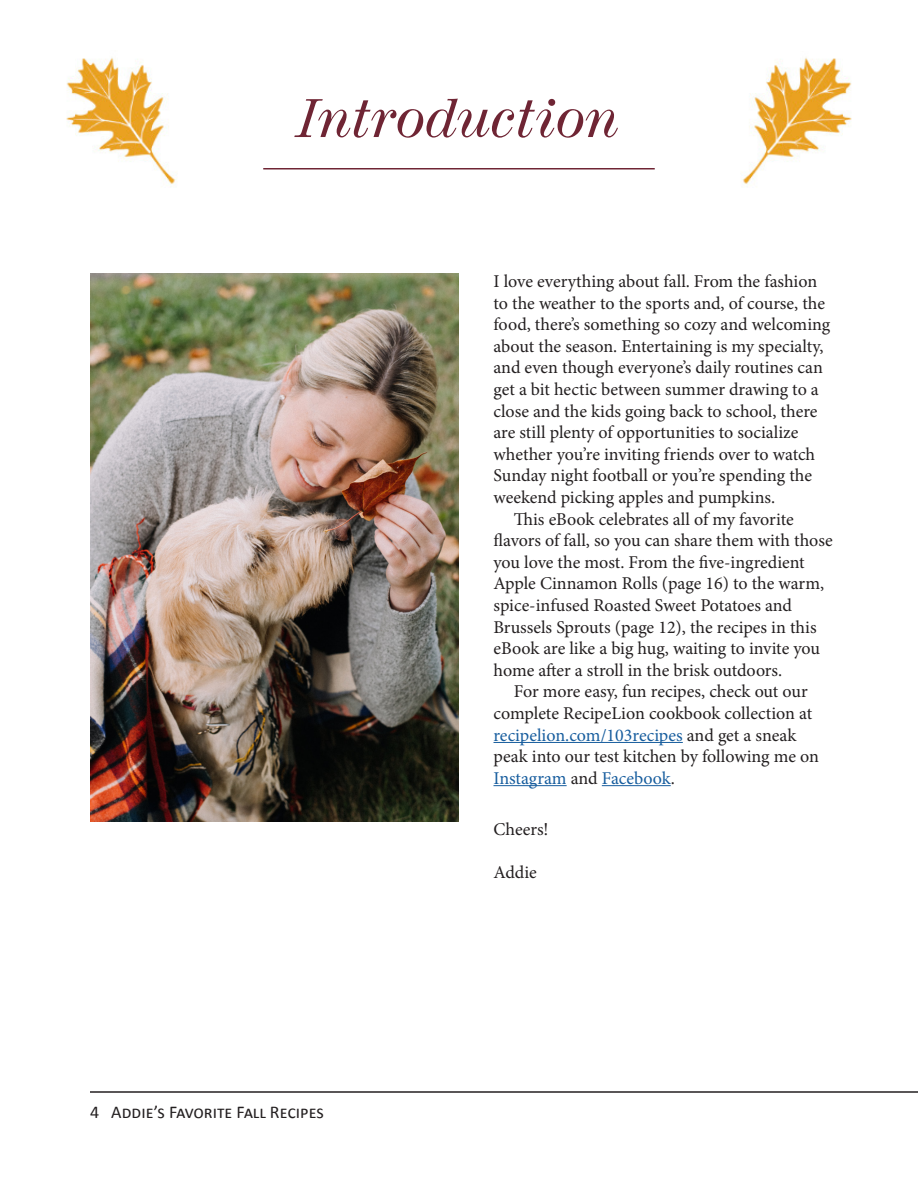
<style>
.page{position:relative;width:918px;height:1188px;background:#fff}
.page>*{position:absolute;margin:0;border:0;box-sizing:border-box;transform-origin:0 0}
.Recipe_Title{font:italic 54px "Century 725 BT";color:#6f2534}
.t1{font:18px/21.6px "Minion Pro";letter-spacing:-.005em;color:#231f20}
.Page_Number{font:18px "Calibri";color:#231f20}
.s1{color:#175d9e}
</style>
<div class="page">
<hr style="left:494px;top:742px;width:189px;height:1px;background:#175d9e">
<hr style="left:494px;top:785px;width:73px;height:1px;background:#175d9e">
<hr style="left:602px;top:785px;width:69px;height:1px;background:#175d9e">
<hr style="left:90px;top:1091px;width:828px;height:2px;background:#231f20">
<hr style="left:263px;top:168px;width:392px;height:2px;background:#6f2534">
<img style="left:90px;top:274px;width:369px;height:548px">
<img style="left:66px;top:58px;width:110px;height:126px">
<img style="left:742px;top:58px;width:110px;height:126px">
<p class="Recipe_Title" style="left:299px;top:85px;width:322px">Introduction</p>
<p class="t1" style="left:494px;top:271px;width:338px">I love everything about fall. From the fashion to the weather to the sports and, of course, the food, there’s something so cozy and welcoming about the season. Entertaining is my specialty, and even though everyone’s daily routines can get a bit hectic between summer drawing to a close and the kids going back to school, there are still plenty of opportunities to socialize whether you’re inviting friends over to watch Sunday night football or you’re spending the weekend picking apples and pumpkins.</p>
<p class="t1" style="left:494px;top:508px;width:341px;text-indent:20px">This eBook celebrates all of my favorite flavors of fall, so you can share them with those you love the most. From the five-ingredient Apple Cinnamon Rolls (page 16) to the warm, spice-infused Roasted Sweet Potatoes and Brussels Sprouts (page 12), the recipes in this eBook are like a big hug, waiting to invite you home after a stroll in the brisk outdoors.</p>
<p class="t1" style="left:494px;top:681px;width:327px;text-indent:20px">For more easy, fun recipes, check out our complete RecipeLion cookbook collection at <span class="s1">recipelion.com/103recipes</span> and get a sneak peak into our test kitchen by following me on <span class="s1">Instagram</span> and <span class="s1">Facebook</span>.</p>
<p class="Page_Number" style="left:90px;top:1100px;width:235px">4 Addie’s Favorite Fall Recipes</p>
<p class="t1" style="left:494px;top:819px;width:57px">Cheers!</p>
<p class="t1" style="left:494px;top:862px;width:45px">Addie</p>
</div>
